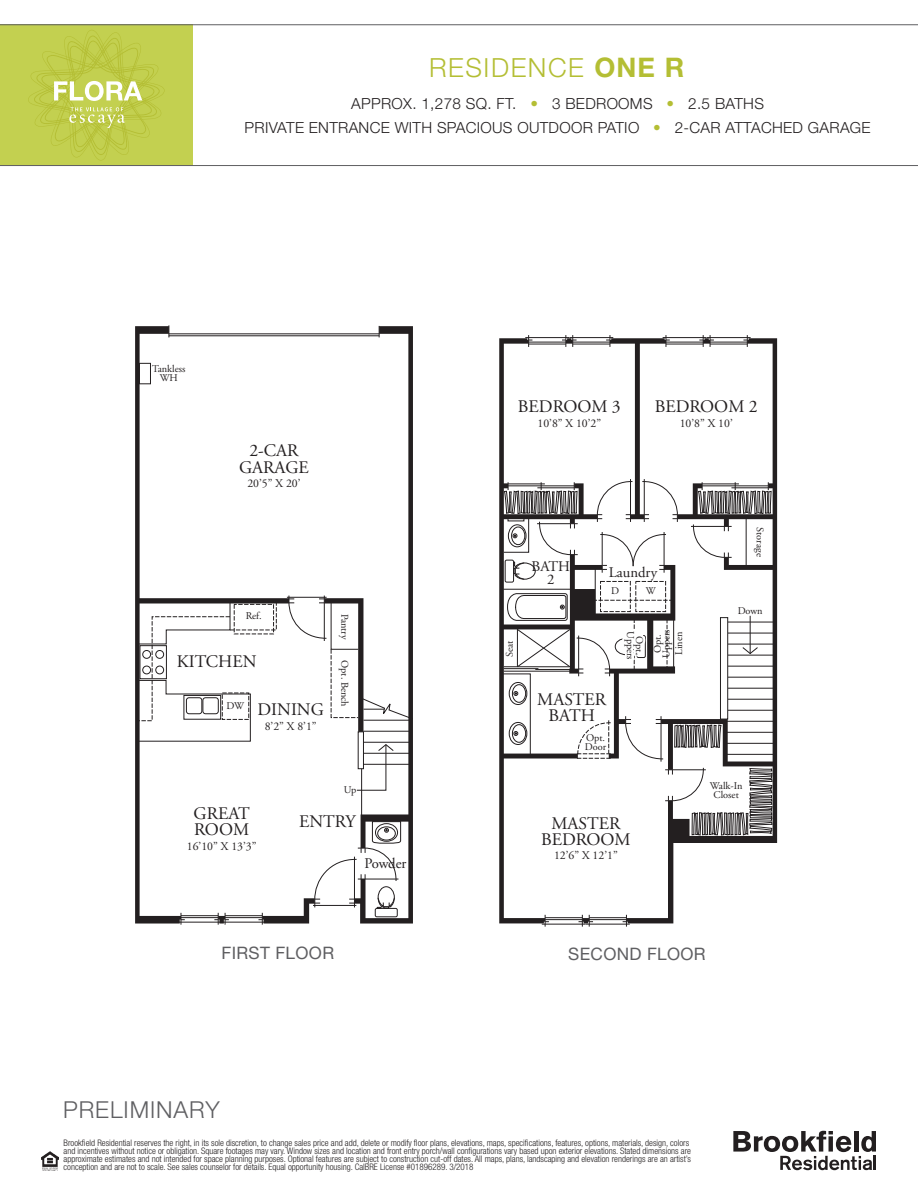
<style>
.page{position:relative;width:918px;height:1188px;background:#fff}
.page>*{position:absolute;margin:0;border:0;box-sizing:border-box;transform-origin:0 0}
.t1{font:300 26.4px "Helvetica Neue LT Std";letter-spacing:.06em;color:#b4be34}
.t2{font:300 23.4px "Helvetica Neue LT Std";letter-spacing:.04em;color:#5f5f62}
.t3{font:17.7px/16.2px "Adobe Garamond";color:#231f20;text-align:center}
.t4{font:17.25px "Helvetica Neue LT Std";letter-spacing:.02em;color:#5f5f62}
.t5{font:300 15.3px "Helvetica Neue LT Std";letter-spacing:.02em;color:#231f20}
.t6{font:14.7px/13.2px "Adobe Garamond";color:#231f20;text-align:center}
.t7{font:11.7px "Adobe Garamond";color:#231f20}
.t8{font:10.35px/8.9px "Adobe Garamond";color:#231f20;text-align:center}
.t9{font:300 condensed 9px/8.2px "Helvetica Neue LT Std";color:#231f20}
.s1{font-weight:700;font-size:27px}
.s2{color:#b4be34}
</style>
<div class="page">
<div style="left:0;top:24px;width:193px;height:142px;background:#c3d050"></div>
<svg style="left:733px;top:1131px;width:143px;height:39px"></svg>
<img style="left:41px;top:1152px;width:18px;height:19px">
<hr style="left:0;top:165px;width:918px;height:1px;background:#5f5f62">
<hr style="left:0;top:24px;width:918px;height:1px;background:#5f5f62">
<svg style="left:138px;top:325px;width:275px;height:600px"></svg>
<svg style="left:675px;top:338px;width:102px;height:505px;fill:#231f20"></svg>
<svg style="left:499px;top:338px;width:176px;height:585px"></svg>
<hr style="left:586px;top:924px;width:44px;height:1px;background:#231f20">
<hr style="left:589px;top:917px;width:37px;height:1px;background:#231f20">
<hr style="left:589px;top:919px;width:37px;height:1px;background:#231f20">
<svg style="left:623px;top:915px;width:4px;height:12px"></svg>
<hr style="left:542px;top:924px;width:44px;height:1px;background:#231f20">
<hr style="left:545px;top:917px;width:37px;height:1px;background:#231f20">
<hr style="left:545px;top:919px;width:37px;height:1px;background:#231f20">
<svg style="left:579px;top:915px;width:14px;height:12px"></svg>
<svg style="left:545px;top:915px;width:4px;height:12px"></svg>
<hr style="left:727px;top:677px;width:47px;height:1px;background:#231f20">
<hr style="left:727px;top:666px;width:47px;height:1px;background:#231f20">
<hr style="left:727px;top:655px;width:47px;height:1px;background:#231f20">
<hr style="left:727px;top:644px;width:47px;height:1px;background:#231f20">
<hr style="left:727px;top:633px;width:47px;height:1px;background:#231f20">
<hr style="left:727px;top:732px;width:47px;height:1px;background:#231f20">
<hr style="left:727px;top:721px;width:47px;height:1px;background:#231f20">
<hr style="left:727px;top:754px;width:47px;height:1px;background:#231f20">
<hr style="left:727px;top:743px;width:47px;height:1px;background:#231f20">
<hr style="left:727px;top:710px;width:47px;height:1px;background:#231f20">
<hr style="left:727px;top:699px;width:47px;height:1px;background:#231f20">
<hr style="left:727px;top:688px;width:47px;height:1px;background:#231f20">
<hr style="left:728px;top:622px;width:46px;height:1px;background:#231f20">
<svg style="left:665px;top:767px;width:107px;height:68px"></svg>
<hr style="left:661px;top:716px;width:1px;height:46px;background:#231f20">
<svg style="left:503px;top:335px;width:268px;height:424px"></svg>
<svg style="left:28px;top:30px;width:137px;height:131px"></svg>
<p class="t1" style="left:429px;top:51px;width:257px">RESIDENCE <span class="s1">ONE R</span></p>
<p class="t5" style="left:351px;top:94px;width:414px">APPROX. 1,278 SQ. FT. <span class="s2">•</span> 3 BEDROOMS <span class="s2">•</span> 2.5 BATHS</p>
<p class="t5" style="left:245px;top:118px;width:628px">PRIVATE ENTRANCE WITH SPACIOUS OUTDOOR PATIO <span class="s2">•</span> 2-CAR ATTACHED GARAGE</p>
<p class="t8" style="left:152px;top:365px;width:35px">Tankless<br>WH</p>
<p class="t3" style="left:239px;top:443px;width:71px">2-CAR<br>GARAGE</p>
<p class="t7" style="left:247px;top:477px;width:55px">20’5” X 20’</p>
<p class="t3" style="left:518px;top:399px;width:104px">BEDROOM 3</p>
<p class="t7" style="left:538px;top:417px;width:65px">10’8” X 10’2”</p>
<p class="t3" style="left:655px;top:399px;width:104px">BEDROOM 2</p>
<p class="t7" style="left:680px;top:417px;width:55px">10’8” X 10’</p>
<p class="t8" style="left:764px;top:527px;width:31px;rotate:90deg">Storage</p>
<p class="t6" style="left:531px;top:560px;width:40px">BATH<br>2</p>
<p class="t8" style="left:655px;top:564px;width:10px">D</p>
<p class="t6" style="left:609px;top:566px;width:50px">Laundry</p>
<p class="t8" style="left:611px;top:587px;width:10px">D</p>
<p class="t8" style="left:646px;top:587px;width:11px">W</p>
<p class="t8" style="left:246px;top:612px;width:17px">Ref.</p>
<p class="t8" style="left:349px;top:614px;width:28px;rotate:90deg">Pantry</p>
<p class="t8" style="left:349px;top:660px;width:48px;rotate:90deg">Opt. Bench</p>
<p class="t3" style="left:177px;top:654px;width:81px">KITCHEN</p>
<p class="t8" style="left:226px;top:702px;width:19px">DW</p>
<p class="t3" style="left:257px;top:702px;width:68px">DINING</p>
<p class="t7" style="left:265px;top:720px;width:53px">8’2” X 8’1”</p>
<p class="t3" style="left:194px;top:806px;width:58px;text-align:left">GREAT<br>ROOM</p>
<p class="t7" style="left:187px;top:840px;width:71px">16’10” X 13’3”</p>
<p class="t8" style="left:344px;top:786px;width:14px">Up</p>
<p class="t8" style="left:300px;top:809px;width:14px">Up</p>
<p class="t3" style="left:299px;top:814px;width:58px">ENTRY</p>
<p class="t6" style="left:364px;top:857px;width:44px">Powder</p>
<p class="t4" style="left:222px;top:943px;width:114px">FIRST FLOOR</p>
<p class="t2" style="left:63px;top:1095px;width:158px">PRELIMINARY</p>
<p class="t8" style="left:505px;top:657px;width:18px;rotate:-90deg">Seat</p>
<p class="t8" style="left:653px;top:658px;width:30px;rotate:-90deg">Opt.<br>Uppers</p>
<p class="t8" style="left:675px;top:655px;width:25px;rotate:-90deg">Linen</p>
<p class="t8" style="left:644px;top:631px;width:30px;rotate:90deg">Opt.<br>Uppers</p>
<p class="t3" style="left:593px;top:685px;width:48px">BATH</p>
<p class="t3" style="left:537px;top:692px;width:71px">MASTER<br>BATH</p>
<p class="t8" style="left:585px;top:734px;width:23px;text-align:left">Opt.<br>Door</p>
<p class="t3" style="left:541px;top:815px;width:91px">MASTER<br>BEDROOM</p>
<p class="t7" style="left:554px;top:850px;width:65px">12’6” X 12’1”</p>
<p class="t7" style="left:598px;top:826px;width:65px">12’6” X 12’1”</p>
<p class="t8" style="left:738px;top:606px;width:26px">Down</p>
<p class="t8" style="left:710px;top:782px;width:34px">Walk-In<br>Closet</p>
<p class="t4" style="left:568px;top:944px;width:139px">SECOND FLOOR</p>
<p class="t9" style="left:64px;top:1138px;width:629px">Brookfield Residential reserves the right, in its sole discretion, to change sales price and add, delete or modify floor plans, elevations, maps, specifications, features, options, materials, design, colors and incentives without notice or obligation. Square footages may vary. Window sizes and location and front entry porch/wall configurations vary based upon exterior elevations. Stated dimensions are approximate estimates and not intended for space planning purposes. Optional features are subject to construction cut-off dates. All maps, plans, landscaping and elevation renderings are an artist’s conception and are not to scale. See sales counselor for details. Equal opportunity housing. CalBRE License #01896289. 3/2018</p>
</div>
